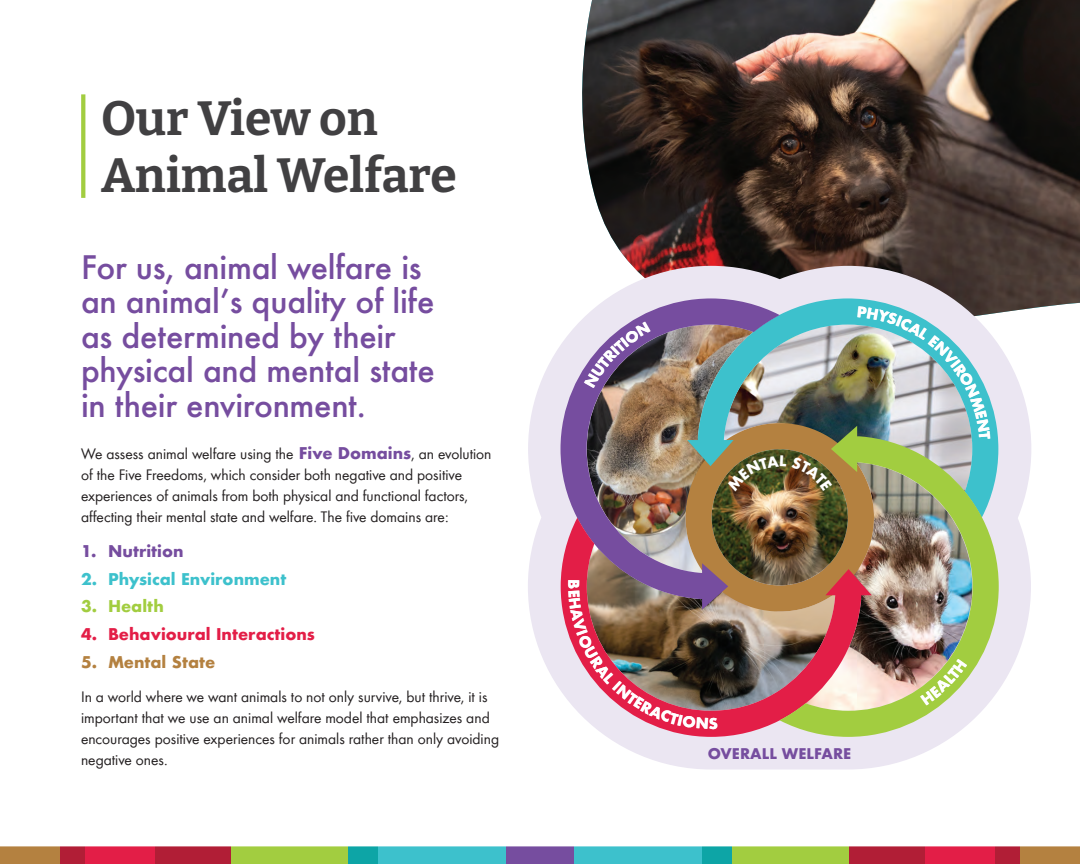
<style>
.page{position:relative;width:1080px;height:864px;background:#fff}
.page>*{position:absolute;margin:0;border:0;box-sizing:border-box;transform-origin:0 0}
.Heading_1{font:700 48px/57px "Bitter";color:#414042}
.Intro_Large_Text{font:500 31.5px/34.5px "Futura";letter-spacing:-.01em;color:#764d9f}
.Body_Copy{font:15.75px/21px "Futura Boo";color:#231f20}
.t1{font:700 15.75px "Futura";color:#e31e47}
.t2{font:700 15.75px "Futura";color:#3dc1cc}
.t3{font:700 15.75px "Futura";color:#b48140}
.t4{font:700 15.75px "Futura";color:#764d9f}
.t5{font:700 15.75px "Futura";color:#a2cd40}
.t6{font:700 14.4px "Futura";color:#764d9f}
.s1{font-family:"Futura";font-weight:700;color:#764d9f}
</style>
<div class="page">
<hr style="left:0;top:0;width:1px;height:843px;background:#764d9f">
<img style="left:582px;top:0;width:498px;height:309px">
<svg style="left:81px;top:94px;width:4px;height:104px"></svg>
<svg style="left:528px;top:266px;width:503px;height:504px;fill:#ebe6f2"></svg>
<svg style="left:780px;top:298px;width:218px;height:128px;background:#afc6cf"></svg>
<svg style="left:561px;top:298px;width:219px;height:220px;fill:#ebe6f2"></svg>
<svg style="left:561px;top:518px;width:219px;height:219px;fill:#ebe6f2"></svg>
<svg style="left:780px;top:426px;width:219px;height:311px;background:#cadfc4"></svg>
<div style="left:60px;top:843px;width:26px;height:21px;background:#b11e36"></div>
<div style="left:85px;top:843px;width:71px;height:21px;background:#e31e47"></div>
<div style="left:4px;top:843px;width:56px;height:21px;background:#b48140"></div>
<div style="left:155px;top:843px;width:76px;height:21px;background:#b11e36"></div>
<div style="left:231px;top:843px;width:118px;height:21px;background:#a2cd40"></div>
<div style="left:349px;top:843px;width:29px;height:21px;background:#0da5a6"></div>
<div style="left:378px;top:843px;width:128px;height:21px;background:#3dc1cc"></div>
<div style="left:506px;top:843px;width:34px;height:21px;background:#764d9f"></div>
<div style="left:994px;top:843px;width:26px;height:21px;background:#b11e36"></div>
<div style="left:924px;top:843px;width:71px;height:21px;background:#e31e47"></div>
<div style="left:1020px;top:843px;width:56px;height:21px;background:#b48140"></div>
<div style="left:849px;top:843px;width:76px;height:21px;background:#b11e36"></div>
<div style="left:731px;top:843px;width:118px;height:21px;background:#a2cd40"></div>
<div style="left:702px;top:843px;width:29px;height:21px;background:#0da5a6"></div>
<div style="left:574px;top:843px;width:128px;height:21px;background:#3dc1cc"></div>
<div style="left:540px;top:843px;width:34px;height:21px;background:#764d9f"></div>
<hr style="left:0;top:842px;width:1080px;height:4px;background:#fff">
<img style="left:568px;top:306px;width:422px;height:423px">
<p class="Heading_1" style="left:101px;top:86px;width:357px">Our View on<br>Animal Welfare</p>
<p class="Intro_Large_Text" style="left:81px;top:249px;width:355px">For us, animal welfare is an animal’s quality of life as determined by their physical and mental state in their environment.</p>
<p class="Body_Copy" style="left:81px;top:443px;width:412px">We assess animal welfare using the <span class="s1">Five Domains</span>, an evolution of the Five Freedoms, which consider both negative and positive experiences of animals from both physical and functional factors, affecting their mental state and welfare. The five domains are:</p>
<p class="t4" style="left:81px;top:539px;width:104px">1. Nutrition</p>
<p class="t2" style="left:81px;top:567px;width:207px">2. Physical Environment</p>
<p class="t5" style="left:81px;top:595px;width:84px">3. Health</p>
<p class="t1" style="left:81px;top:623px;width:235px">4. Behavioural Interactions</p>
<p class="t3" style="left:81px;top:650px;width:136px">5. Mental State</p>
<p class="Body_Copy" style="left:81px;top:686px;width:420px">In a world where we want animals to not only survive, but thrive, it is important that we use an animal welfare model that emphasizes and encourages positive experiences for animals rather than only avoiding negative ones.</p>
<p class="t6" style="left:708px;top:743px;width:145px">OVERALL WELFARE</p>
</div>
